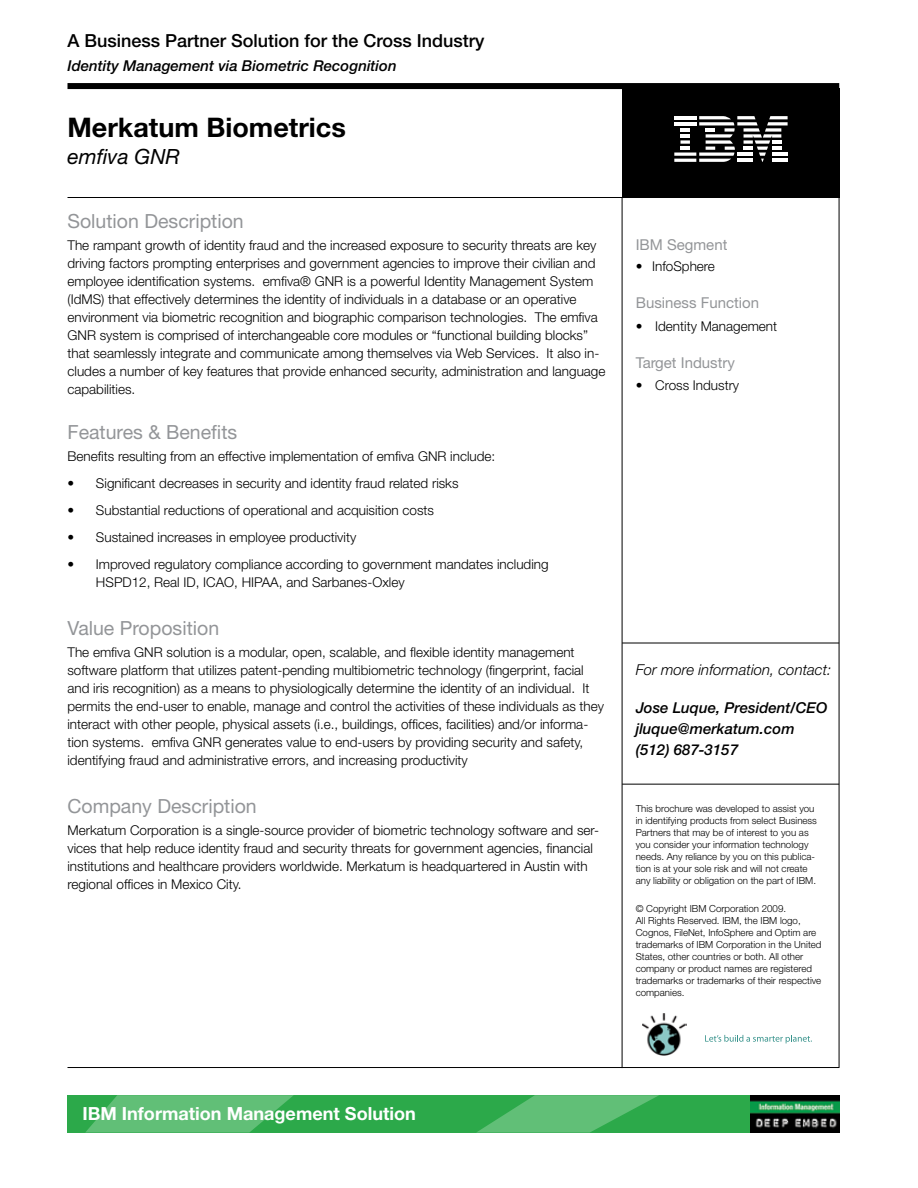
<style>
.page{position:relative;width:918px;height:1188px;background:#fff}
.page>*{position:absolute;margin:0;border:0;box-sizing:border-box;transform-origin:0 0}
.t1{font:700 27px "Helvetica Neue";color:#000}
.t2{font:italic 21px "Helvetica Neue";color:#000}
.t3{font:19.5px "Helvetica Neue LT Std";color:#939598}
.t4{font:700 18.15px "Helvetica Neue LT Std";color:#fff}
.t5{font:500 18px "Helvetica Neue LT Std";color:#000}
.t6{font:italic 500 15px/21px "Helvetica Neue";color:#000}
.t7{font:15px "Helvetica Neue LT Std";color:#939598}
.t8{font:italic 300 15px "Helvetica Neue";color:#000}
.t9{font:300 13.5px/18px "Helvetica Neue";color:#000}
.t10{font:300 9.75px/12px "Helvetica Neue";color:#000}
</style>
<div class="page">
<div style="left:622px;top:88px;width:217px;height:110px;background:#000"></div>
<svg style="left:674px;top:116px;width:114px;height:46px"></svg>
<hr style="left:737px;top:159px;width:16px;height:3px;background:#fff">
<hr style="left:674px;top:159px;width:22px;height:3px;background:#fff">
<hr style="left:622px;top:784px;width:217px;height:1px;background:#000">
<hr style="left:622px;top:643px;width:217px;height:1px;background:#000">
<img style="left:642px;top:1014px;width:44px;height:42px">
<svg style="left:705px;top:1035px;width:107px;height:8px"></svg>
<div style="left:68px;top:1095px;width:686px;height:38px;background:#2ca94a"></div>
<svg style="left:85px;top:1095px;width:209px;height:38px"></svg>
<svg style="left:476px;top:1095px;width:183px;height:38px"></svg>
<img style="left:750px;top:1095px;width:89px;height:38px">
<div style="left:68px;top:83px;width:771px;height:6px;background:#000"></div>
<hr style="left:68px;top:197px;width:771px;height:1px;background:#000">
<hr style="left:68px;top:1067px;width:771px;height:1px;background:#000">
<hr style="left:622px;top:198px;width:1px;height:870px;background:#000">
<hr style="left:839px;top:198px;width:1px;height:870px;background:#000">
<h3 class="t5" style="left:68px;top:30px;width:419px">A Business Partner Solution for the Cross Industry</h3>
<p class="t6" style="left:68px;top:55px;width:331px">Identity Management via Biometric Recognition</p>
<h1 class="t1" style="left:68px;top:110px;width:280px">Merkatum Biometrics</h1>
<h2 class="t2" style="left:68px;top:144px;width:114px">emfiva GNR</h2>
<h3 class="t3" style="left:68px;top:209px;width:178px">Solution Description</h3>
<p class="t9" style="left:68px;top:236px;width:539px">The rampant growth of identity fraud and the increased exposure to security threats are key driving factors prompting enterprises and government agencies to improve their civilian and employee identification systems. emfiva® GNR is a powerful Identity Management System (IdMS) that effectively determines the identity of individuals in a database or an operative environment via biometric recognition and biographic comparison technologies. The emfiva GNR system is comprised of interchangeable core modules or “functional building blocks” that seamlessly integrate and communicate among themselves via Web Services. It also in&shy;cludes a number of key features that provide enhanced security, administration and language capabilities.</p>
<h3 class="t3" style="left:68px;top:420px;width:171px">Features &amp; Benefits</h3>
<p class="t9" style="left:68px;top:447px;width:429px">Benefits resulting from an effective implementation of emfiva GNR include:</p>
<p class="t9" style="left:68px;top:474px;width:393px">• Significant decreases in security and identity fraud related risks</p>
<p class="t9" style="left:68px;top:501px;width:368px">• Substantial reductions of operational and acquisition costs</p>
<p class="t9" style="left:68px;top:528px;width:290px">• Sustained increases in employee productivity</p>
<p class="t9" style="left:96px;top:555px;width:454px;text-indent:-28px">• Improved regulatory compliance according to government mandates including<br>HSPD12, Real ID, ICAO, HIPAA, and Sarbanes-Oxley</p>
<h3 class="t3" style="left:68px;top:617px;width:153px">Value Proposition</h3>
<p class="t9" style="left:68px;top:643px;width:538px">The emfiva GNR solution is a modular, open, scalable, and flexible identity management software platform that utilizes patent-pending multibiometric technology (fingerprint, facial and iris recognition) as a means to physiologically determine the identity of an individual. It permits the end-user to enable, manage and control the activities of these individuals as they interact with other people, physical assets (i.e., buildings, offices, facilities) and/or informa&shy;tion systems. emfiva GNR generates value to end-users by providing security and safety, identifying fraud and administrative errors, and increasing productivity</p>
<h3 class="t3" style="left:68px;top:795px;width:191px">Company Description</h3>
<p class="t9" style="left:68px;top:821px;width:533px">Merkatum Corporation is a single-source provider of biometric technology software and ser&shy;vices that help reduce identity fraud and security threats for government agencies, financial institutions and healthcare providers worldwide. Merkatum is headquartered in Austin with regional offices in Mexico City.</p>
<p class="t7" style="left:636px;top:236px;width:93px">IBM Segment</p>
<p class="t9" style="left:636px;top:257px;width:81px">• InfoSphere</p>
<p class="t7" style="left:636px;top:294px;width:125px">Business Function</p>
<p class="t9" style="left:636px;top:317px;width:143px">• Identity Management</p>
<p class="t7" style="left:636px;top:354px;width:101px">Target Industry</p>
<p class="t9" style="left:636px;top:376px;width:105px">• Cross Industry</p>
<p class="t8" style="left:636px;top:661px;width:197px">For more information, contact:</p>
<p class="t6" style="left:636px;top:697px;width:193px">Jose Luque, President/CEO jluque@merkatum.com (512) 687-3157</p>
<p class="t10" style="left:636px;top:802px;width:183px">This brochure was developed to assist you in identifying products from select Business Partners that may be of interest to you as you consider your information technology needs. Any reliance by you on this publica&shy;tion is at your sole risk and will not create any liability or obligation on the part of IBM.</p>
<p class="t10" style="left:636px;top:902px;width:187px">© Copyright IBM Corporation 2009.<br>All Rights Reserved. IBM, the IBM logo, Cognos, FileNet, InfoSphere and Optim are trademarks of IBM Corporation in the United States, other countries or both. All other company or product names are registered trademarks or trademarks of their respective companies.</p>
<h3 class="t4" style="left:82px;top:1103px;width:335px">IBM Information Management Solution</h3>
</div>
